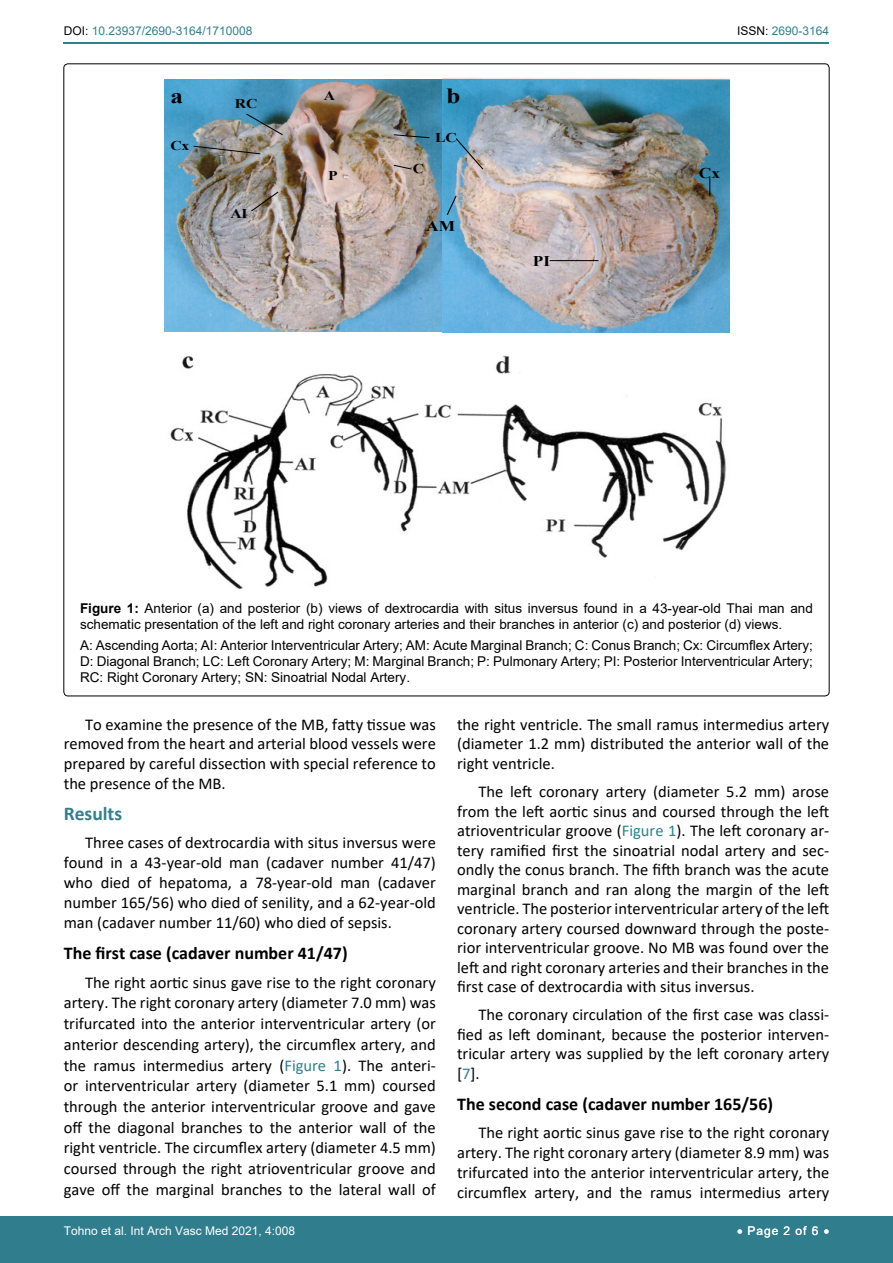
<style>
.page{position:relative;width:893px;height:1263px;background:#fff}
.page>*{position:absolute;margin:0;border:0;box-sizing:border-box;transform-origin:0 0}
.t1{font:700 21.6px "Times New Roman";color:#010101;scale:1.17 1}
.t2{font:700 19.5px "Calibri";color:#30808d}
.t3{font:700 18px "Calibri";color:#000}
.t4{font:16.5px/19.8px "Calibri";color:#000;text-align:justify}
.t5{font:700 14.85px "Times New Roman";color:#010101;scale:1.17 1}
.t6{font:13.5px/16.2px "Arial";color:#000}
.t7{font:700 13.35px "Times New Roman";letter-spacing:-.005em;color:#010101;scale:1.17 1}
.t8{font:12px "Arial";color:#fff}
.t9{font:12px "Arial";color:#30808d}
.s1{color:#000}
.s2{font-weight:700}
.s3{color:#30808d}
</style>
<div class="page">
<hr style="left:64px;top:43px;width:765px;height:1px;background:#30808d">
<div style="left:0;top:1217px;width:893px;height:46px;background:#307d8d"></div>
<img style="left:165px;top:79px;width:278px;height:253px">
<img style="left:443px;top:77px;width:287px;height:255px">
<svg style="left:245px;top:113px;width:39px;height:23px"></svg>
<svg style="left:192px;top:145px;width:70px;height:10px"></svg>
<svg style="left:250px;top:191px;width:30px;height:21px"></svg>
<svg style="left:709px;top:177px;width:1px;height:19px"></svg>
<hr style="left:550px;top:260px;width:48px;height:1px;background:#010101">
<svg style="left:446px;top:194px;width:12px;height:22px"></svg>
<svg style="left:455px;top:137px;width:29px;height:33px"></svg>
<svg style="left:392px;top:164px;width:21px;height:6px"></svg>
<svg style="left:393px;top:134px;width:38px;height:5px"></svg>
<img style="left:170px;top:355px;width:557px;height:235px">
<p class="t9" style="left:64px;top:23px;width:190px"><span class="s1">DOI:</span> 10.23937/2690-3164/1710008</p>
<p class="t9" style="left:737px;top:23px;width:94px"><span class="s1">ISSN:</span> 2690-3164</p>
<h1 class="t1" style="left:170px;top:80px;width:12px">a</h1>
<h1 class="t1" style="left:446px;top:80px;width:13px">b</h1>
<p class="t7" style="left:324px;top:86px;width:11px">A</p>
<p class="t7" style="left:235px;top:94px;width:21px">RC</p>
<p class="t7" style="left:170px;top:136px;width:18px">Cx</p>
<p class="t7" style="left:230px;top:204px;width:16px">AI</p>
<p class="t7" style="left:328px;top:166px;width:10px">P</p>
<p class="t7" style="left:413px;top:159px;width:11px">C</p>
<p class="t7" style="left:435px;top:128px;width:20px">LC</p>
<p class="t5" style="left:426px;top:216px;width:26px">AM</p>
<p class="t5" style="left:533px;top:250px;width:16px">PI</p>
<p class="t5" style="left:699px;top:162px;width:20px">Cx</p>
<p class="t6" style="left:80px;top:600px;width:734px"><span class="s2">Figure 1:</span> Anterior (a) and posterior (b) views of dextrocardia with situs inversus found in a 43-year-old Thai man and schematic presentation of the left and right coronary arteries and their branches in anterior (c) and posterior (d) views.</p>
<p class="t6" style="left:80px;top:637px;width:734px;text-align:justify">A: Ascending Aorta; AI: Anterior Interventricular Artery; AM: Acute Marginal Branch; C: Conus Branch; Cx: Circumflex Artery; D: Diagonal Branch; LC: Left Coronary Artery; M: Marginal Branch; P: Pulmonary Artery; PI: Posterior Interventricular Artery; RC: Right Coronary Artery; SN: Sinoatrial Nodal Artery.</p>
<p class="t4" style="left:64px;top:714px;width:374px;text-indent:21px">To examine the presence of the MB, fatty tissue was removed from the heart and arterial blood vessels were prepared by careful dissection with special reference to the presence of the MB.</p>
<p class="t2" style="left:64px;top:800px;width:60px">Results</p>
<p class="t4" style="left:64px;top:832px;width:374px;text-indent:21px">Three cases of dextrocardia with situs inversus were found in a 43-year-old man (cadaver number 41/47) who died of hepatoma, a 78-year-old man (cadaver number 165/56) who died of senility, and a 62-year-old man (cadaver number 11/60) who died of sepsis.</p>
<p class="t3" style="left:64px;top:940px;width:285px">The first case (cadaver number 41/47)</p>
<p class="t4" style="left:64px;top:971px;width:374px;line-height:20.7px;text-indent:21px">The right aortic sinus gave rise to the right coronary artery. The right coronary artery (diameter 7.0 mm) was trifurcated into the anterior interventricular artery (or anterior descending artery), the circumflex artery, and the ramus intermedius artery (<span class="s3">Figure 1</span>). The anteri&shy;or interventricular artery (diameter 5.1 mm) coursed through the anterior interventricular groove and gave off the diagonal branches to the anterior wall of the right ventricle. The circumflex artery (diameter 4.5 mm) coursed through the right atrioventricular groove and gave off the marginal branches to the lateral wall of</p>
<p class="t4" style="left:457px;top:714px;width:374px">the right ventricle. The small ramus intermedius artery (diameter 1.2 mm) distributed the anterior wall of the right ventricle.</p>
<p class="t4" style="left:457px;top:782px;width:374px;text-indent:21px">The left coronary artery (diameter 5.2 mm) arose from the left aortic sinus and coursed through the left atrioventricular groove (<span class="s3">Figure 1</span>). The left coronary ar&shy;tery ramified first the sinoatrial nodal artery and sec&shy;ondly the conus branch. The fifth branch was the acute marginal branch and ran along the margin of the left ventricle. The posterior interventricular artery of the left coronary artery coursed downward through the poste&shy;rior interventricular groove. No MB was found over the left and right coronary arteries and their branches in the first case of dextrocardia with situs inversus.</p>
<p class="t4" style="left:457px;top:1004px;width:374px;text-indent:21px">The coronary circulation of the first case was classi&shy;fied as left dominant, because the posterior interven&shy;tricular artery was supplied by the left coronary artery [<span class="s3">7</span>].</p>
<p class="t3" style="left:457px;top:1091px;width:318px">The second case (cadaver number 165/56)</p>
<p class="t4" style="left:457px;top:1122px;width:374px;text-indent:21px">The right aortic sinus gave rise to the right coronary artery. The right coronary artery (diameter 8.9 mm) was trifurcated into the anterior interventricular artery, the circumflex artery, and the ramus intermedius artery</p>
<p class="t8" style="left:64px;top:1223px;width:233px">Tohno et al. Int Arch Vasc Med 2021, 4:008</p>
<p class="t8" style="left:737px;top:1223px;width:94px">• Page 2 of 5 •</p>
<p class="t8" style="left:812px;top:1223px;width:8px">6</p>
</div>
